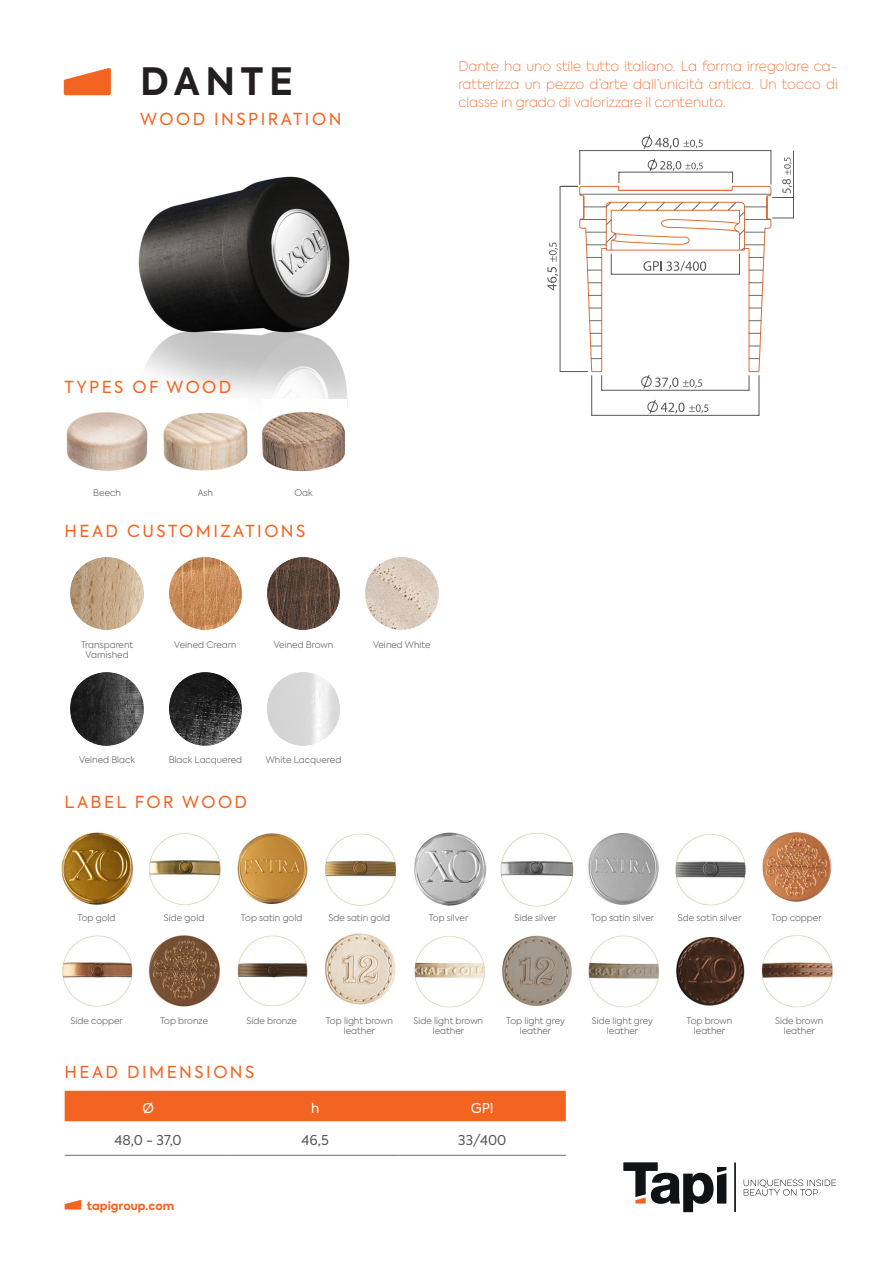
<style>
.page{position:relative;width:893px;height:1263px;background:#fff}
.page>*{position:absolute;margin:0;border:0;box-sizing:border-box;transform-origin:0 0}
.t1{font:700 37.5px "Axiforma";letter-spacing:.15em;color:#231f20}
.t2{font:16.5px "Axiforma";letter-spacing:.15em;color:#f36421}
.t3{font:100 13.5px/18px "Axiforma";color:#f36421;text-align:justify}
.t4{font:13.5px "Axiforma";color:#57585a}
.t5{font:13.5px "Axiforma";color:#fff}
.t6{font:800 11.4px "Axiforma";color:#f36421}
.t7{font:300 9px/10.8px "Axiforma";color:#57585a;text-align:center}
</style>
<div class="page">
<img style="left:138px;top:176px;width:212px;height:229px">
<hr style="left:734px;top:1162px;width:2px;height:50px;background:#101315">
<svg style="left:744px;top:1179px;width:92px;height:16px"></svg>
<svg style="left:623px;top:1162px;width:103px;height:50px"></svg>
<svg style="left:65px;top:1200px;width:16px;height:9px"></svg>
<svg style="left:64px;top:68px;width:47px;height:27px"></svg>
<div style="left:65px;top:1091px;width:501px;height:30px;background:#f36421"></div>
<hr style="left:65px;top:1155px;width:167px;height:1px;background:#6c6d70">
<hr style="left:232px;top:1155px;width:167px;height:1px;background:#6c6d70">
<hr style="left:399px;top:1155px;width:167px;height:1px;background:#6c6d70">
<svg style="left:647px;top:399px;width:61px;height:16px"></svg>
<svg style="left:641px;top:135px;width:62px;height:14px"></svg>
<hr style="left:602px;top:390px;width:147px;height:1px;background:#59595c">
<hr style="left:580px;top:150px;width:191px;height:1px;background:#59595c">
<hr style="left:771px;top:151px;width:1px;height:33px;background:#59595c">
<hr style="left:579px;top:151px;width:1px;height:33px;background:#59595c">
<hr style="left:592px;top:415px;width:167px;height:1px;background:#59595c">
<hr style="left:759px;top:376px;width:1px;height:39px;background:#59595c">
<hr style="left:591px;top:376px;width:1px;height:39px;background:#59595c">
<hr style="left:793px;top:151px;width:1px;height:46px;background:#59595c">
<svg style="left:547px;top:157px;width:247px;height:233px"></svg>
<img style="left:149px;top:833px;width:72px;height:72px">
<img style="left:267px;top:557px;width:73px;height:73px">
<img style="left:169px;top:557px;width:73px;height:73px">
<img style="left:325px;top:833px;width:72px;height:73px">
<img style="left:414px;top:832px;width:73px;height:74px">
<img style="left:500px;top:833px;width:74px;height:74px">
<img style="left:588px;top:833px;width:71px;height:72px">
<img style="left:675px;top:834px;width:71px;height:72px">
<img style="left:762px;top:832px;width:70px;height:70px">
<img style="left:163px;top:399px;width:85px;height:72px">
<img style="left:66px;top:399px;width:84px;height:72px">
<img style="left:365px;top:557px;width:74px;height:73px">
<img style="left:169px;top:672px;width:73px;height:74px">
<img style="left:61px;top:832px;width:73px;height:73px">
<img style="left:237px;top:833px;width:71px;height:71px">
<img style="left:148px;top:935px;width:72px;height:72px">
<img style="left:62px;top:935px;width:71px;height:72px">
<img style="left:237px;top:935px;width:71px;height:71px">
<img style="left:325px;top:933px;width:71px;height:72px">
<img style="left:414px;top:936px;width:71px;height:72px">
<img style="left:502px;top:935px;width:70px;height:71px">
<img style="left:676px;top:936px;width:69px;height:70px">
<img style="left:588px;top:935px;width:71px;height:73px">
<img style="left:761px;top:935px;width:72px;height:73px">
<img style="left:70px;top:557px;width:74px;height:73px">
<img style="left:261px;top:399px;width:85px;height:73px">
<img style="left:70px;top:672px;width:74px;height:74px">
<img style="left:267px;top:672px;width:73px;height:74px">
<h1 class="t1" style="left:140px;top:56px;width:154px">DANTE</h1>
<h3 class="t3" style="left:458px;top:57px;width:381px">Dante ha uno stile tutto italiano. La forma irregolare ca&shy;ratterizza un pezzo d’arte dall’unicità antica. Un tocco di classe in grado di valorizzare il contenuto.</h3>
<h2 class="t2" style="left:140px;top:109px;width:203px">WOOD INSPIRATION</h2>
<h2 class="t2" style="left:65px;top:376px;width:37px">TYPES</h2>
<h2 class="t2" style="left:132px;top:376px;width:52px">OF WOOD</h2>
<p class="t7" style="left:93px;top:487px;width:29px">Beech</p>
<p class="t7" style="left:198px;top:487px;width:17px">Ash</p>
<p class="t7" style="left:295px;top:487px;width:20px">Oak</p>
<h2 class="t2" style="left:65px;top:520px;width:242px">HEAD CUSTOMIZATIONS</h2>
<p class="t7" style="left:174px;top:639px;width:64px">Veined Cream</p>
<p class="t7" style="left:274px;top:639px;width:61px">Veined Brown</p>
<p class="t7" style="left:81px;top:639px;width:54px">Transparent<br>Varnished</p>
<p class="t7" style="left:373px;top:639px;width:59px">Veined White</p>
<p class="t7" style="left:79px;top:755px;width:57px">Veined Black</p>
<p class="t7" style="left:266px;top:755px;width:77px">White Lacquered</p>
<p class="t7" style="left:169px;top:755px;width:75px">Black Lacquered</p>
<h2 class="t2" style="left:65px;top:791px;width:184px">LABEL FOR WOOD</h2>
<p class="t7" style="left:241px;top:913px;width:63px">Top satin gold</p>
<p class="t7" style="left:591px;top:913px;width:65px">Top satin silver</p>
<p class="t7" style="left:328px;top:913px;width:63px">Sde satin gold</p>
<p class="t7" style="left:678px;top:913px;width:65px">Sde satin silver</p>
<p class="t7" style="left:771px;top:913px;width:52px">Top copper</p>
<p class="t7" style="left:77px;top:913px;width:40px">Top gold</p>
<p class="t7" style="left:429px;top:913px;width:41px">Top silver</p>
<p class="t7" style="left:164px;top:913px;width:42px">Side gold</p>
<p class="t7" style="left:515px;top:913px;width:44px">Side silver</p>
<p class="t7" style="left:70px;top:1015px;width:54px">Side copper</p>
<p class="t7" style="left:160px;top:1015px;width:50px">Top bronze</p>
<p class="t7" style="left:246px;top:1015px;width:52px">Side bronze</p>
<p class="t7" style="left:326px;top:1015px;width:69px">Top light brown leather</p>
<p class="t7" style="left:414px;top:1015px;width:71px">Side light brown leather</p>
<p class="t7" style="left:506px;top:1015px;width:60px">Top light grey leather</p>
<p class="t7" style="left:686px;top:1015px;width:47px">Top brown leather</p>
<p class="t7" style="left:592px;top:1015px;width:62px">Side light grey leather</p>
<p class="t7" style="left:775px;top:1015px;width:50px">Side brown leather</p>
<h2 class="t2" style="left:65px;top:1061px;width:191px">HEAD DIMENSIONS</h2>
<h3 class="t5" style="left:142px;top:1099px;width:13px">Ø</h3>
<h3 class="t5" style="left:311px;top:1099px;width:10px">H</h3>
<h3 class="t5" style="left:471px;top:1099px;width:24px">GPI</h3>
<h3 class="t4" style="left:115px;top:1131px;width:69px">48,0 - 37,0</h3>
<h3 class="t4" style="left:302px;top:1131px;width:29px">46,5</h3>
<h3 class="t4" style="left:458px;top:1131px;width:50px">33/400</h3>
<p class="t6" style="left:87px;top:1197px;width:89px">tapigroup.com</p>
</div>
